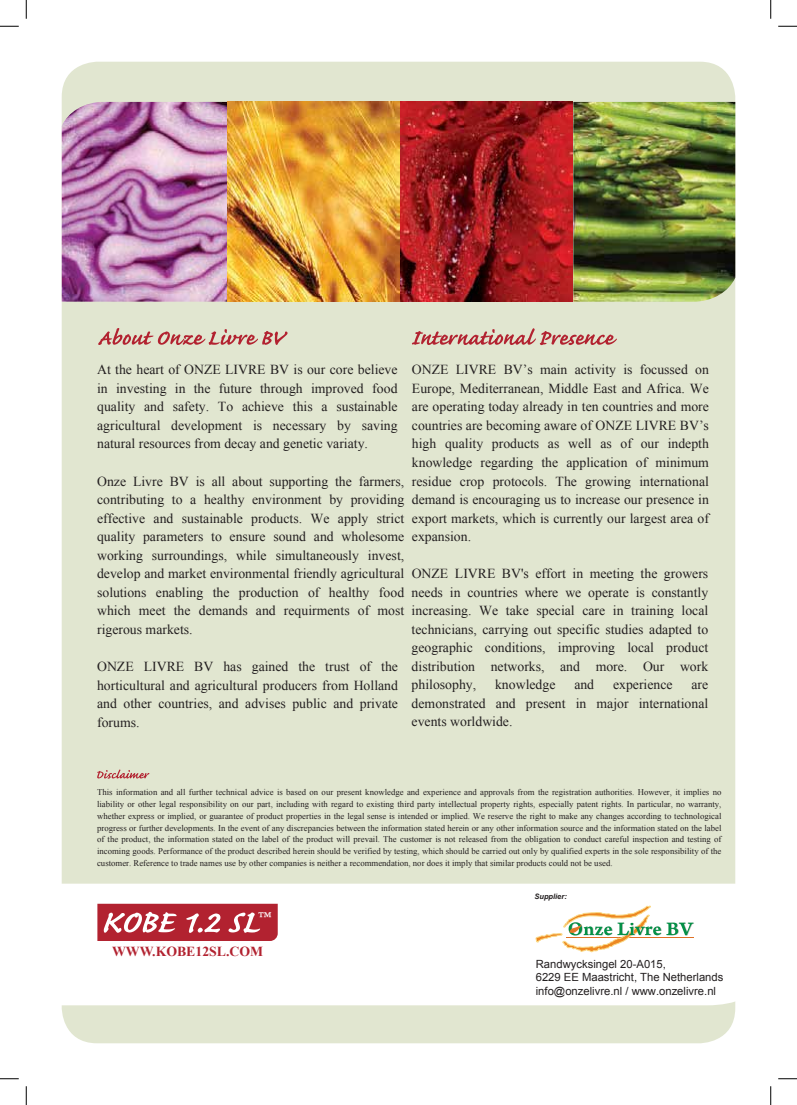
<style>
.page{position:relative;width:797px;height:1105px;background:#fff}
.page>*{position:absolute;margin:0;border:0;box-sizing:border-box;transform-origin:0 0}
.t1{font:31px "Minion Pro";color:#fff}
.t2{font:13.75px/18.5px "Times New Roman";color:#231f20;text-align:justify}
.t3{font:700 13.75px "Times New Roman";color:#b22230}
.t4{font:11.25px/13.5px "Arial";color:#231f20}
.t5{font:8.75px/11.8px "Times New Roman";color:#231f20;text-align:justify}
.t6{font:italic 700 7.38px "Arial";color:#231f20}
</style>
<div class="page">
<div style="left:62px;top:62px;width:673px;height:981px;background:#e1e6d0;border-radius:35px"></div>
<img style="left:62px;top:102px;width:165px;height:200px">
<img style="left:227px;top:102px;width:508px;height:200px">
<svg style="left:97px;top:769px;width:52px;height:10px"></svg>
<svg style="left:98px;top:328px;width:189px;height:17px"></svg>
<svg style="left:412px;top:328px;width:205px;height:17px"></svg>
<svg style="left:0;top:25px;width:19px;height:2px"></svg>
<svg style="left:778px;top:25px;width:19px;height:2px"></svg>
<svg style="left:0;top:1078px;width:19px;height:1px"></svg>
<svg style="left:778px;top:1078px;width:19px;height:1px"></svg>
<svg style="left:25px;top:0;width:2px;height:19px"></svg>
<svg style="left:25px;top:1086px;width:2px;height:19px"></svg>
<svg style="left:770px;top:0;width:1px;height:19px"></svg>
<svg style="left:770px;top:1086px;width:1px;height:19px"></svg>
<div style="left:62px;top:884px;width:674px;height:121px;background:#fff"></div>
<svg style="left:97px;top:904px;width:181px;height:37px"></svg>
<svg style="left:535px;top:901px;width:159px;height:51px"></svg>
<p class="t2" style="left:97px;top:360px;width:302px">At the heart of ONZE LIVRE BV is our core believe in investing in the future through improved food quality and safety. To achieve this a sustainable agricultural development is necessary by saving natural resources from decay and genetic variaty.</p>
<p class="t2" style="left:97px;top:471px;width:309px">Onze Livre BV is all about supporting the farmers, contributing to a healthy environment by providing effective and sustainable products. We apply strict quality parameters to ensure sound and wholesome working surroundings, while simultaneously invest, develop and market environmental friendly agricultural solutions enabling the production of healthy food which meet the demands and requirments of most rigerous markets.</p>
<p class="t2" style="left:97px;top:657px;width:302px">ONZE LIVRE BV has gained the trust of the horticultural and agricultural producers from Holland and other countries, and advises public and private forums.</p>
<p class="t2" style="left:412px;top:360px;width:298px">ONZE LIVRE BV’s main activity is focussed on Europe, Mediterranean, Middle East and Africa. We are operating today already in ten countries and more countries are becoming aware of ONZE LIVRE BV’s high quality products as well as of our indepth knowledge regarding the application of minimum residue crop protocols. The growing international demand is encouraging us to increase our presence in export markets, which is currently our largest area of expansion.</p>
<p class="t2" style="left:411px;top:564px;width:298px">ONZE LIVRE BV's effort in meeting the growers needs in countries where we operate is constantly increasing. We take special care in training local technicians, carrying out specific studies adapted to geographic conditions, improving local product distribution networks, and more. Our work philosophy,</p>
<p class="t2" style="left:495px;top:675px;width:62px">knowledge</p>
<p class="t2" style="left:574px;top:675px;width:21px">and</p>
<p class="t2" style="left:613px;top:675px;width:61px">experience</p>
<p class="t2" style="left:411px;top:675px;width:298px;text-indent:280px">are demonstrated and present in major international events worldwide.</p>
<p class="t5" style="left:97px;top:786px;width:626px">This information and all further technical advice is based on our present knowledge and experience and approvals from the registration authorities. However, it implies no liability or other legal responsibility on our part, including with regard to existing third party intellectual property rights, especially patent rights. In particular, no warranty, whether express or implied, or guarantee of product properties in the legal sense is intended or implied. We reserve the right to make any changes according to technological progress or further developments. In the event of any discrepancies between the information stated herein or any other information source and the information stated on the label of the product, the information stated on the label of the product will prevail. The customer is not released from the obligation to conduct careful inspection and testing of incoming goods. Performance of the product described herein should be verified by testing, which should be carried out only by qualified experts in the sole responsibility of the customer. Reference to trade names use by other companies is neither a recommendation, nor does it imply that similar products could not be used.</p>
<h1 class="t1" style="left:258px;top:901px;width:16px">™</h1>
<p class="t3" style="left:112px;top:941px;width:152px">WWW.KOBE12SL.COM</p>
<p class="t6" style="left:534px;top:891px;width:34px">Supplier:</p>
<p class="t4" style="left:536px;top:957px;width:189px">Randwycksingel 20-A015,<br>6229 EE Maastricht, The Netherlands info@onzelivre.nl / www.onzelivre.nl</p>
</div>
